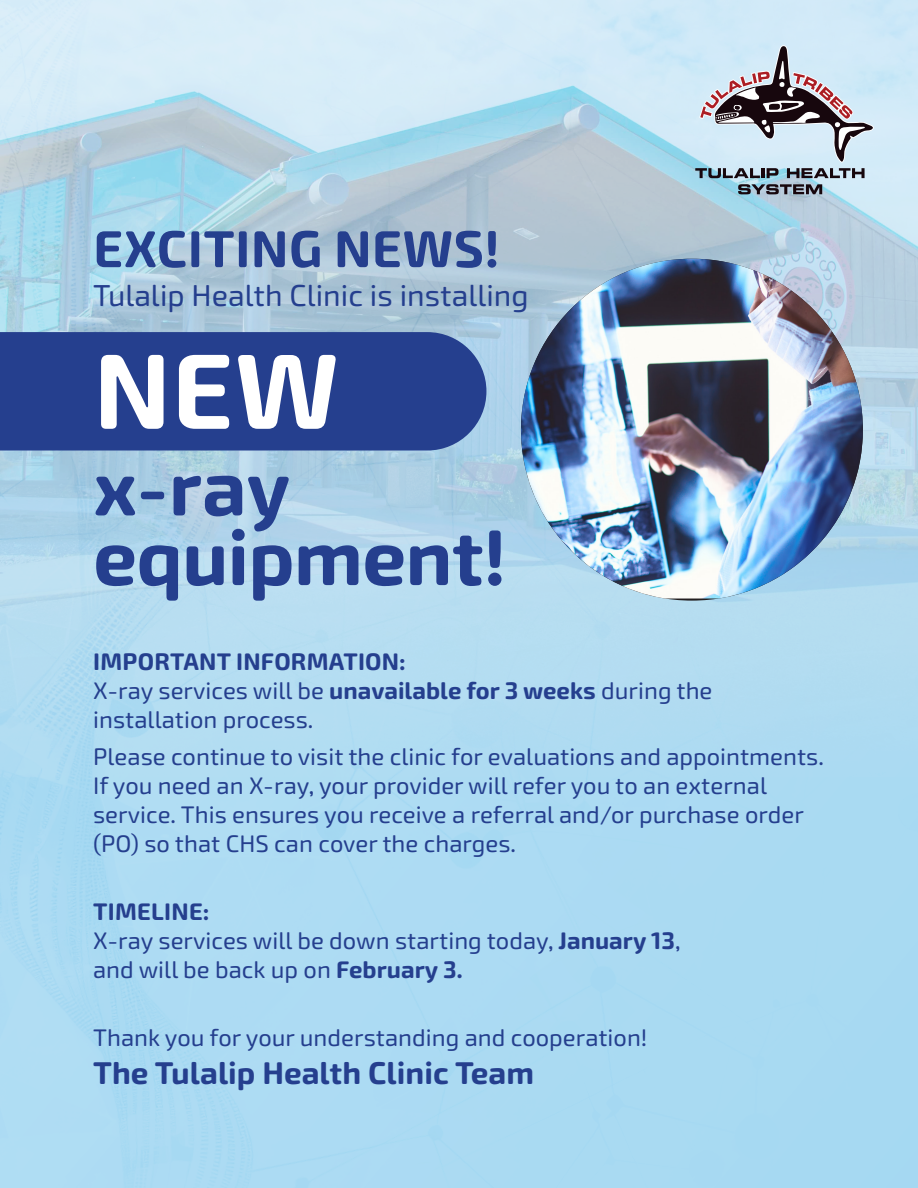
<style>
.page{position:relative;width:918px;height:1188px;background:#fff}
.page>*{position:absolute;margin:0;border:0;box-sizing:border-box;transform-origin:0 0}
.t1{font:700 107.1px "Exo Soft";color:#fff}
.t2{font:700 78.6px/69.6px "Exo Soft";letter-spacing:-.01em;color:#253f8e}
.t3{font:700 52.05px "Exo Soft";letter-spacing:.01em;color:#253f8e}
.t4{font:700 31.5px "Exo Soft";color:#253f8e}
.t5{font:30.3px "Exo Soft";color:#253f8e}
.t6{font:24px/28.8px "Exo Soft";color:#253f8e}
.s1{font-weight:700}
</style>
<div class="page">
<img style="left:0;top:0;width:918px;height:1188px">
<svg style="left:695px;top:45px;width:179px;height:133px;background:#afb8c2"></svg>
<svg style="left:738px;top:184px;width:84px;height:10px"></svg>
<div style="left:0;top:332px;width:486px;height:119px;background:#253f8e"></div>
<img style="left:521px;top:259px;width:342px;height:340px">
<p class="t3" style="left:93px;top:218px;width:408px">EXCITING NEWS!</p>
<p class="t5" style="left:93px;top:278px;width:437px">Tulalip Health Clinic is installing</p>
<p class="t1" style="left:94px;top:328px;width:247px">NEW</p>
<p class="t2" style="left:93px;top:454px;width:415px">x-ray equipment!</p>
<p class="t6" style="left:93px;top:648px;width:621px"><span class="s1">IMPORTANT INFORMATION:<br></span>X-ray services will be <span class="s1">unavailable for 3 weeks</span> during the installation process.</p>
<p class="t6" style="left:93px;top:743px;width:732px">Please continue to visit the clinic for evaluations and appointments.<br>If you need an X-ray, your provider will refer you to an external service. This ensures you receive a referral and/or purchase order (PO) so that CHS can cover the charges.</p>
<p class="t6" style="left:93px;top:898px;width:589px"><span class="s1">TIMELINE:<br></span>X-ray services will be down starting today, <span class="s1">January 13</span>, and will be back up on <span class="s1">February 3.</span></p>
<p class="t6" style="left:93px;top:1024px;width:556px">Thank you for your understanding and cooperation!</p>
<p class="t4" style="left:93px;top:1054px;width:442px">The Tulalip Health Clinic Team</p>
</div>
